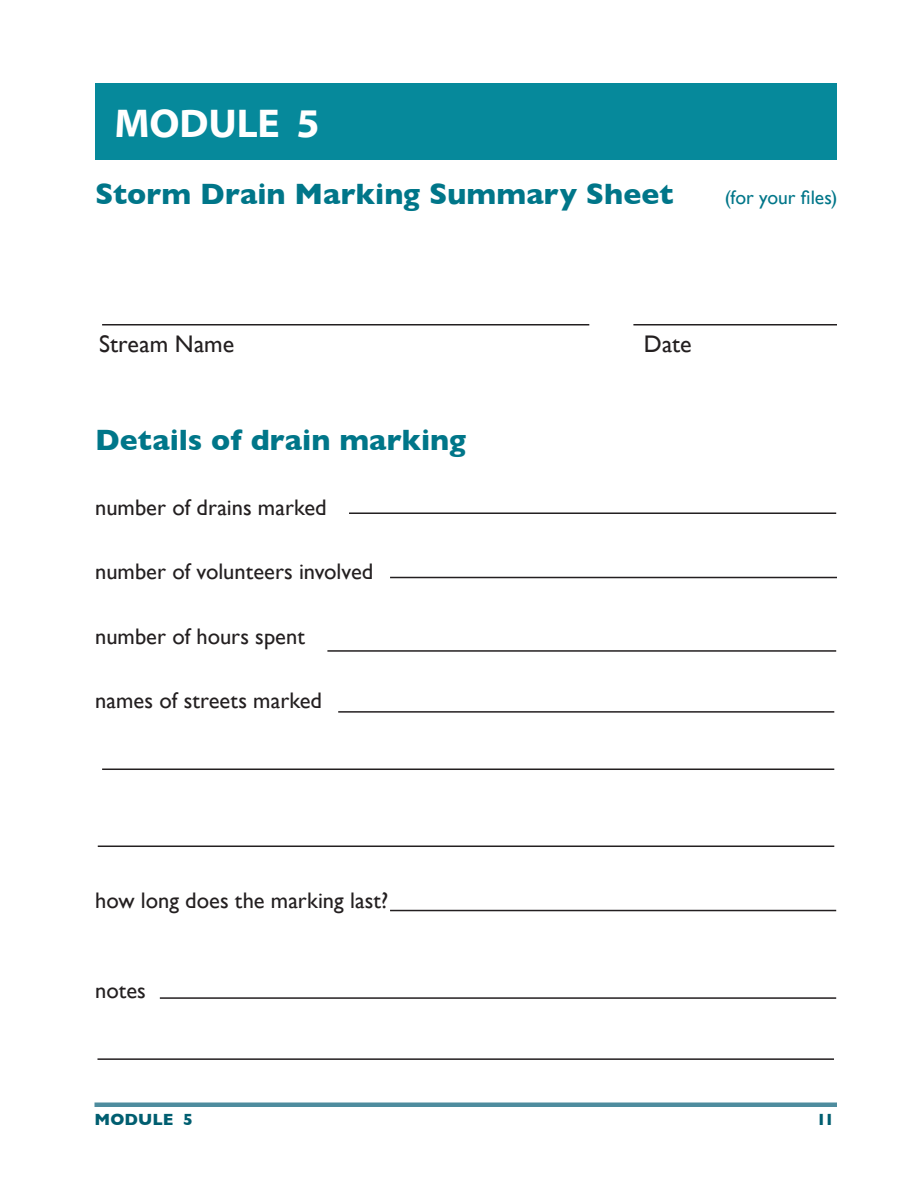
<style>
.page{position:relative;width:918px;height:1188px;background:#fff}
.page>*{position:absolute;margin:0;border:0;box-sizing:border-box;transform-origin:0 0}
.t1{font:700 40.5px "Myriad Web Pro";letter-spacing:-.01em;color:#fff}
.t2{font:700 30px "Gill Sans";letter-spacing:.005em;color:#007689}
.t3{font:24px "Gill Sans";color:#231f20}
.t4{font:22.5px "Gill Sans";color:#231f20}
.t5{font:19.5px "Gill Sans";letter-spacing:-.005em;color:#007689}
.t6{font:700 16.5px "Gill Sans";letter-spacing:.005em;color:#005e70}
</style>
<div class="page">
<div style="left:94px;top:1102px;width:743px;height:5px;background:#4e8c9e"></div>
<div style="left:95px;top:84px;width:742px;height:76px;background:#06899b"></div>
<hr style="left:349px;top:512px;width:487px;height:2px;background:#231f20">
<hr style="left:102px;top:324px;width:487px;height:2px;background:#231f20">
<hr style="left:633px;top:324px;width:204px;height:2px;background:#231f20">
<hr style="left:390px;top:577px;width:447px;height:1px;background:#231f20">
<hr style="left:327px;top:650px;width:509px;height:2px;background:#231f20">
<hr style="left:338px;top:711px;width:496px;height:2px;background:#231f20">
<hr style="left:102px;top:769px;width:732px;height:1px;background:#231f20">
<hr style="left:98px;top:846px;width:736px;height:1px;background:#231f20">
<hr style="left:390px;top:910px;width:446px;height:1px;background:#231f20">
<hr style="left:97px;top:1058px;width:737px;height:2px;background:#231f20">
<hr style="left:160px;top:997px;width:676px;height:2px;background:#231f20">
<p class="t1" style="left:114px;top:101px;width:207px">MODULE 5</p>
<p class="t2" style="left:95px;top:170px;width:580px">Storm Drain Marking Summary Sheet</p>
<p class="t5" style="left:725px;top:186px;width:114px">(for your files)</p>
<p class="t3" style="left:99px;top:330px;width:137px">Stream Name</p>
<p class="t3" style="left:644px;top:330px;width:49px">Date</p>
<p class="t2" style="left:95px;top:416px;width:372px">Details of drain marking</p>
<p class="t4" style="left:95px;top:494px;width:233px">number of drains marked</p>
<p class="t4" style="left:95px;top:559px;width:280px">number of volunteers involved</p>
<p class="t4" style="left:95px;top:623px;width:211px">number of hours spent</p>
<p class="t4" style="left:95px;top:688px;width:228px">names of streets marked</p>
<p class="t4" style="left:95px;top:887px;width:295px">how long does the marking last?</p>
<p class="t4" style="left:95px;top:977px;width:52px">notes</p>
<p class="t6" style="left:94px;top:1106px;width:100px">MODULE 5</p>
<p class="t6" style="left:817px;top:1106px;width:19px">11</p>
</div>
